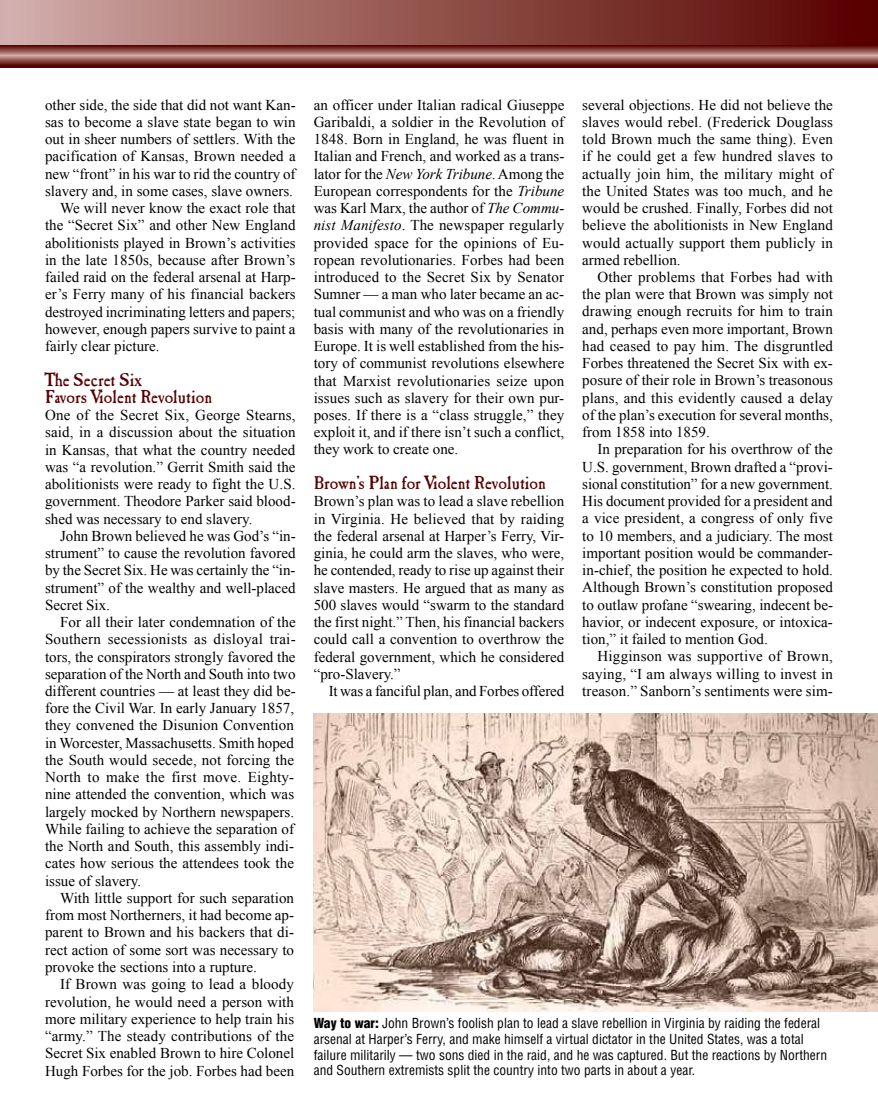
<style>
.page{position:relative;width:878px;height:1107px;background:#fff}
.page>*{position:absolute;margin:0;border:0;box-sizing:border-box;transform-origin:0 0}
.t1{font:18px/17.2px "Caslon Antique";color:#560000}
.t2{font:15px/17.2px "Times New Roman";color:#000;text-align:justify}
.t3{font:condensed 13.5px/15.8px "Helvetica";color:#000}
.s1{font-style:italic}
.s2{font-weight:900}
</style>
<div class="page">
<img style="left:314px;top:714px;width:564px;height:297px">
<div style="left:0;top:0;width:878px;height:57px;background:linear-gradient(to right,#d1aba5,#540000)"></div>
<svg style="left:0;top:45px;width:878px;height:23px;background:#894743"></svg>
<p class="t2" style="left:45px;top:96px;width:252px">other side, the side that did not want Kan-</p>
<p class="t2" style="left:45px;top:113px;width:252px">sas to become a slave state began to win</p>
<p class="t2" style="left:45px;top:130px;width:252px">out in sheer numbers of settlers. With the</p>
<p class="t2" style="left:45px;top:148px;width:252px">pacification of Kansas, Brown needed a</p>
<p class="t2" style="left:45px;top:165px;width:252px">new “front” in his war to rid the country of</p>
<p class="t2" style="left:45px;top:182px;width:249px">slavery and, in some cases, slave owners.</p>
<p class="t2" style="left:60px;top:199px;width:237px">We will never know the exact role that</p>
<p class="t2" style="left:45px;top:217px;width:252px">the “Secret Six” and other New England</p>
<p class="t2" style="left:45px;top:234px;width:252px">abolitionists played in Brown’s activities</p>
<p class="t2" style="left:45px;top:251px;width:252px">in the late 1850s, because after Brown’s</p>
<p class="t2" style="left:45px;top:268px;width:252px">failed raid on the federal arsenal at Harp-</p>
<p class="t2" style="left:45px;top:286px;width:252px">er’s Ferry many of his financial backers</p>
<p class="t2" style="left:45px;top:303px;width:252px">destroyed incriminating letters and papers;</p>
<p class="t2" style="left:45px;top:320px;width:252px">however, enough papers survive to paint a</p>
<p class="t2" style="left:45px;top:337px;width:116px">fairly clear picture.</p>
<p class="t1" style="left:45px;top:373px;width:169px">The Secret Six<br>Favors Violent Revolution</p>
<p class="t2" style="left:45px;top:406px;width:252px">One of the Secret Six, George Stearns, said, in a discussion about the situation in Kansas, that what the country needed was “a revolution.” Gerrit Smith said the abolitionists were ready to fight the U.S. government. Theodore Parker said blood&shy;shed was necessary to end slavery.</p>
<p class="t2" style="left:45px;top:527px;width:252px;text-indent:15px">John Brown believed he was God’s “in&shy;strument” to cause the revolution favored by the Secret Six. He was certainly the “in&shy;strument” of the wealthy and well-placed Secret Six.</p>
<p class="t2" style="left:45px;top:613px;width:252px;text-align:left;text-indent:15px">For all their later condemnation of the Southern secessionists as disloyal trai&shy;tors, the conspirators strongly favored the separation of the North and South into two different countries — at least they did be&shy;fore the Civil War. In early January 1857, they convened the Disunion Convention in Worcester, Massachusetts. Smith hoped the South would secede, not forcing the North to make the first move. Eighty&shy;nine attended the convention, which was largely mocked by Northern newspapers.<br>While failing to achieve the separation of the North and South, this assembly indi&shy;cates how serious the attendees took the issue of slavery.</p>
<p class="t2" style="left:45px;top:889px;width:250px;text-indent:15px">With little support for such separation from most Northerners, it had become ap&shy;parent to Brown and his backers that di&shy;rect action of some sort was necessary to provoke the sections into a rupture.</p>
<p class="t2" style="left:45px;top:976px;width:251px;text-indent:15px">If Brown was going to lead a bloody revolution, he would need a person with more military experience to help train his “army.” The steady contributions of the Secret Six enabled Brown to hire Colonel Hugh Forbes for the job. Forbes had been</p>
<p class="t2" style="left:314px;top:96px;width:252px">an officer under Italian radical Giuseppe Garibaldi, a soldier in the Revolution of 1848. Born in England, he was fluent in Italian and French, and worked as a trans&shy;lator for the <span class="s1">New York Tribune</span>. Among the European correspondents for the <span class="s1">Tribune </span>was Karl Marx, the author of <span class="s1">The Commu&shy;nist Manifesto</span>. The newspaper regularly provided space for the opinions of Eu&shy;ropean revolutionaries. Forbes had been introduced to the Secret Six by Senator Sumner — a man who later became an ac&shy;tual communist and who was on a friendly basis with many of the revolutionaries in Europe. It is well established from the his&shy;tory of communist revolutions elsewhere that Marxist revolutionaries seize upon issues such as slavery for their own pur&shy;poses. If there is a “class struggle,” they exploit it, and if there isn’t such a conflict, they work to create one.</p>
<p class="t1" style="left:314px;top:476px;width:234px">Brown’s Plan for Violent Revolution</p>
<p class="t2" style="left:314px;top:493px;width:252px">Brown’s plan was to lead a slave rebellion in Virginia. He believed that by raiding the federal arsenal at Harper’s Ferry, Vir&shy;ginia, he could arm the slaves, who were, he contended, ready to rise up against their slave masters. He argued that as many as 500 slaves would “swarm to the standard the first night.” Then, his financial backers could call a convention to overthrow the federal government, which he considered “pro-Slavery.”</p>
<p class="t2" style="left:328px;top:682px;width:237px">It was a fanciful plan, and Forbes offered</p>
<p class="t2" style="left:582px;top:96px;width:252px">several objections. He did not believe the slaves would rebel. (Frederick Douglass told Brown much the same thing). Even if he could get a few hundred slaves to actually join him, the military might of the United States was too much, and he would be crushed. Finally, Forbes did not believe the abolitionists in New England would actually support them publicly in armed rebellion.</p>
<p class="t2" style="left:582px;top:268px;width:252px;text-indent:15px">Other problems that Forbes had with the plan were that Brown was simply not drawing enough recruits for him to train and, perhaps even more important, Brown had ceased to pay him. The disgruntled Forbes threatened the Secret Six with ex&shy;posure of their role in Brown’s treasonous plans, and this evidently caused a delay of the plan’s execution for several months, from 1858 into 1859.</p>
<p class="t2" style="left:582px;top:441px;width:252px;text-indent:15px">In preparation for his overthrow of the U.S. government, Brown drafted a “provi&shy;sional constitution” for a new government.<br>His document provided for a president and a vice president, a congress of only five to 10 members, and a judiciary. The most important position would be commander&shy;in-chief, the position he expected to hold.<br>Although Brown’s constitution proposed to outlaw profane “swearing, indecent be&shy;havior, or indecent exposure, or intoxica&shy;tion,” it failed to mention God.</p>
<p class="t2" style="left:582px;top:648px;width:252px;text-indent:15px">Higginson was supportive of Brown, saying, “I am always willing to invest in treason.” Sanborn’s sentiments were sim-</p>
<p class="t3" style="left:314px;top:1016px;width:515px"><span class="s2">Way to war:</span> John Brown’s foolish plan to lead a slave rebellion in Virginia by raiding the federal arsenal at Harper’s Ferry, and make himself a virtual dictator in the United States, was a total failure militarily — two sons died in the raid, and he was captured. But the reactions by Northern and Southern extremists split the country into two parts in about a year.</p>
</div>
